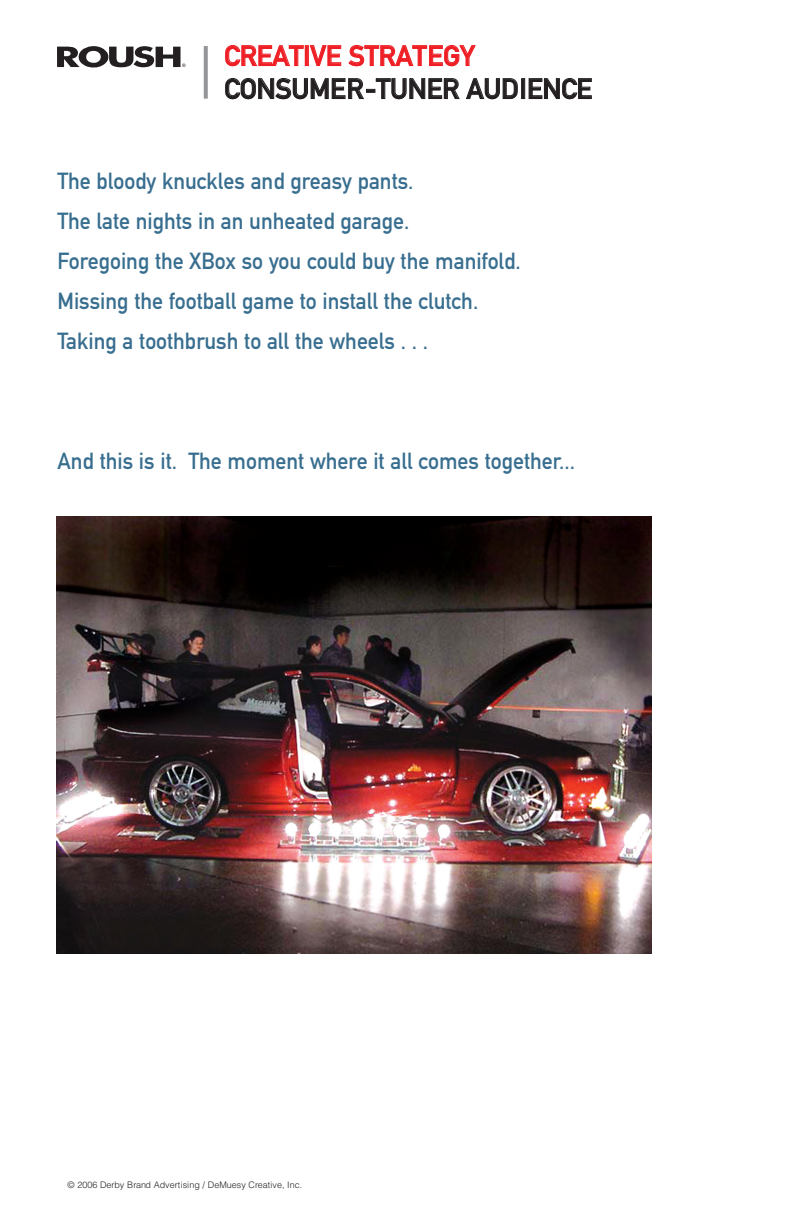
<style>
.page{position:relative;width:792px;height:1224px;background:#fff}
.page>*{position:absolute;margin:0;border:0;box-sizing:border-box;transform-origin:0 0}
.t1{font:28px "DIN Mittelschrift";letter-spacing:-.005em;color:#231f20}
.t2{font:28px "DIN Mittelschrift";color:#ee1e24}
.t3{font:23px/40px "DIN Mittelschrift";color:#386e8f;scale:.95 1}
.t4{font:300 9px "Helvetica";color:#231f20}
</style>
<div class="page">
<svg style="left:57px;top:46px;width:129px;height:22px"></svg>
<svg style="left:204px;top:46px;width:4px;height:53px"></svg>
<img style="left:57px;top:516px;width:594px;height:437px">
<p class="t2" style="left:224px;top:46px;width:252px">CREATIVE STRATEGY</p>
<p class="t1" style="left:224px;top:79px;width:369px">CONSUMER-TUNER AUDIENCE</p>
<p class="t3" style="left:58px;top:163px;width:489px">The bloody knuckles and greasy pants.<br>The late nights in an unheated garage.<br>Foregoing the XBox so you could buy the manifold.<br>Missing the football game to install the clutch.<br>Taking a toothbrush to all the wheels . . .</p>
<p class="t3" style="left:58px;top:443px;width:546px">And this is it. The moment where it all comes together...</p>
<p class="t4" style="left:67px;top:1182px;width:236px">© 2006 Derby Brand Advertising / DeMuesy Creative, Inc.</p>
</div>
